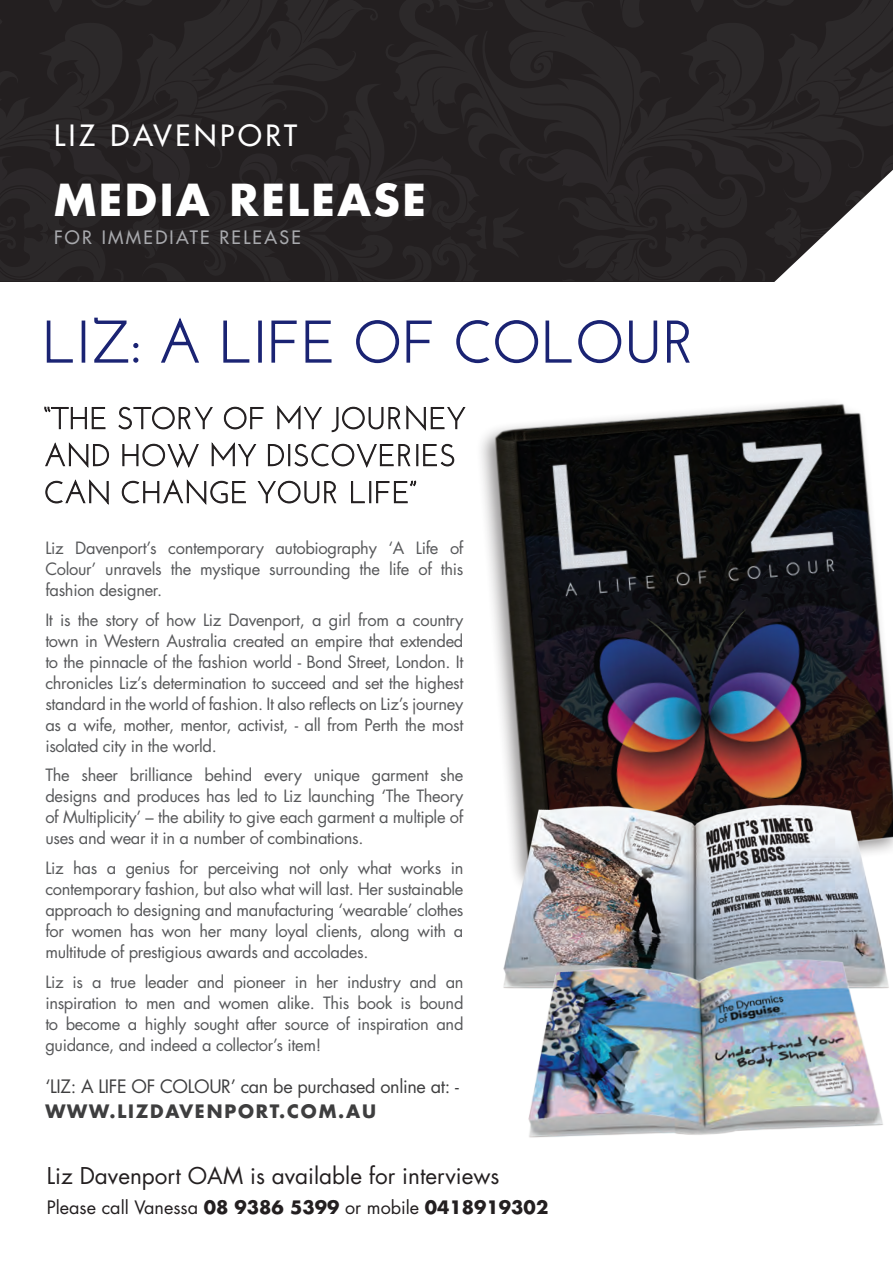
<style>
.page{position:relative;width:893px;height:1263px;background:#fff}
.page>*{position:absolute;margin:0;border:0;box-sizing:border-box;transform-origin:0 0}
.t1{font:700 42.9px "Futura LT";letter-spacing:.06em;color:#fff}
.t2{font:28.5px "Futura LT";letter-spacing:.13em;color:#fff}
.t3{font:22.5px "Futura";color:#231f20}
.t4{font:18px "Futura";color:#231f20}
.t5{font:18px "Futura";letter-spacing:-.02em;color:#3e3e3f}
.t6{font:700 18px "Futura";letter-spacing:.1em;color:#3e3e3f}
.t7{font:18px "Futura LT";letter-spacing:.13em;color:#a8a9ad}
.t8{font:16.5px/21px "Futura";letter-spacing:-.02em;color:#57585a;text-align:justify}
.s1{font-weight:700}
</style>
<div class="page">
<div style="left:0;top:0;width:893px;height:281px;background:#231f20"></div>
<svg style="left:46px;top:317px;width:644px;height:47px"></svg>
<svg style="left:753px;top:170px;width:140px;height:112px"></svg>
<img style="left:481px;top:402px;width:412px;height:358px">
<img style="left:506px;top:760px;width:387px;height:155px">
<img style="left:503px;top:915px;width:386px;height:223px">
<svg style="left:45px;top:479px;width:371px;height:26px"></svg>
<svg style="left:45px;top:442px;width:410px;height:26px"></svg>
<svg style="left:44px;top:405px;width:422px;height:27px"></svg>
<p class="t2" style="left:54px;top:117px;width:245px">LIZ DAVENPORT</p>
<p class="t1" style="left:54px;top:171px;width:374px">MEDIA RELEASE</p>
<p class="t7" style="left:54px;top:225px;width:248px">FOR IMMEDIATE RELEASE</p>
<p class="t8" style="left:45px;top:538px;width:420px">Liz Davenport’s contemporary autobiography ‘A Life of Colour’ unravels the mystique surrounding the life of this fashion designer.</p>
<p class="t8" style="left:45px;top:609px;width:420px">It is the story of how Liz Davenport, a girl from a country town in Western Australia created an empire that extended to the pinnacle of the fashion world - Bond Street, London. It chronicles Liz’s determination to succeed and set the highest standard in the world of fashion. It also reflects on Liz’s journey as a wife, mother, mentor, activist, - all from Perth the most isolated city in the world.</p>
<p class="t8" style="left:45px;top:765px;width:420px">The sheer brilliance behind every unique garment she designs and produces has led to Liz launching ‘The Theory of Multiplicity’ – the ability to give each garment a multiple of uses and wear it in a number of combinations.</p>
<p class="t8" style="left:45px;top:857px;width:420px">Liz has a genius for perceiving not only what works in contemporary fashion, but also what will last. Her sustainable approach to designing and manufacturing ‘wearable’ clothes for women has won her many loyal clients, along with a multitude of prestigious awards and accolades.</p>
<p class="t8" style="left:45px;top:971px;width:420px">Liz is a true leader and pioneer in her industry and an inspiration to men and women alike. This book is bound to become a highly sought after source of inspiration and guidance, and indeed a collector’s item!</p>
<p class="t5" style="left:45px;top:1074px;width:415px">‘LIZ: A LIFE OF COLOUR’ can be purchased online at: -</p>
<p class="t6" style="left:45px;top:1099px;width:332px">WWW.LIZDAVENPORT.COM.AU</p>
<p class="t3" style="left:47px;top:1160px;width:454px">Liz Davenport OAM is available for interviews</p>
<p class="t4" style="left:47px;top:1195px;width:503px">Please call Vanessa <span class="s1">08 9386 5399</span> or mobile <span class="s1">0418919302</span></p>
</div>
